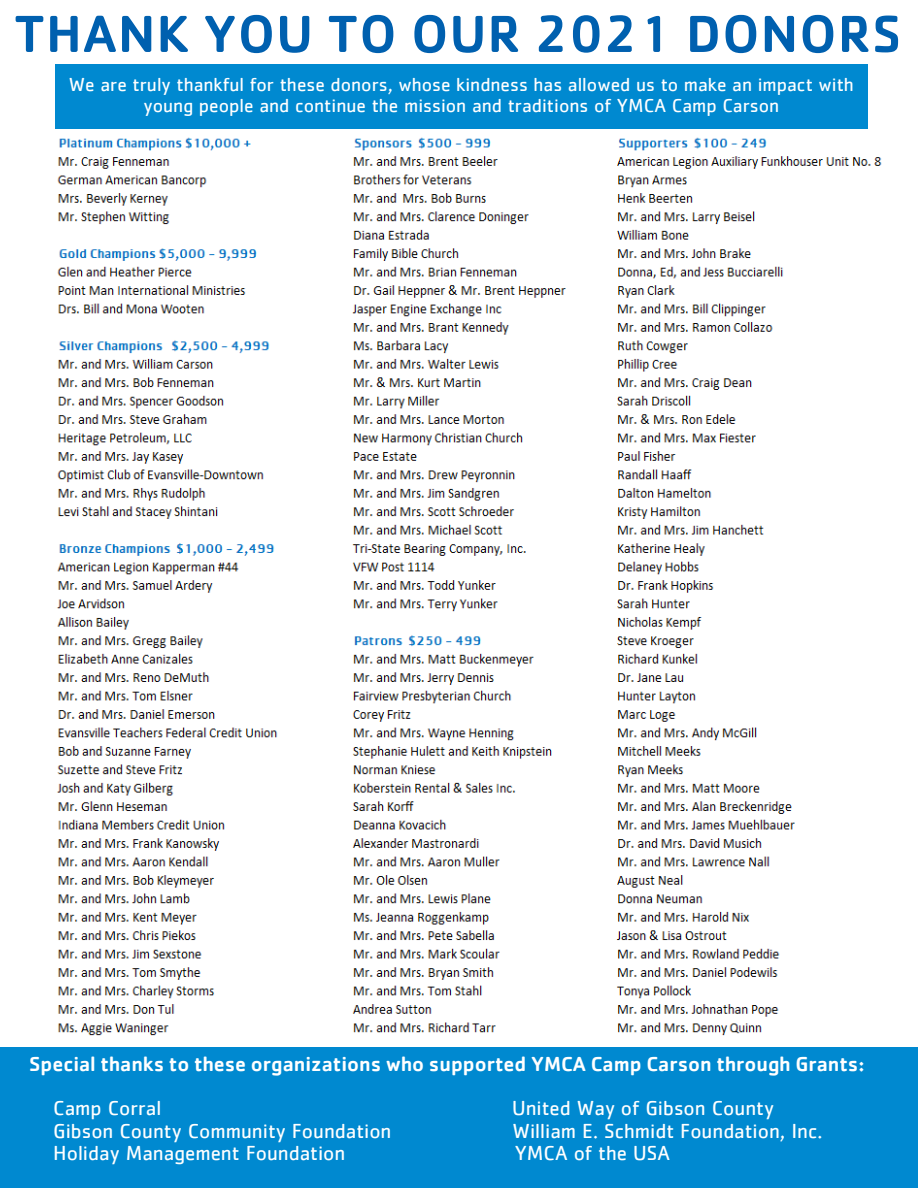
<style>
.page{position:relative;width:918px;height:1188px;background:#fff}
.page>*{position:absolute;margin:0;border:0;box-sizing:border-box;transform-origin:0 0}
.t1{font:500 54px "Cachet";letter-spacing:.02em;color:#0060af}
.t2{font:21px "Cachet";color:#fff}
.t3{font:500 21px "Cachet";color:#fff}
.t4{font:19.5px/21.3px "Cachet";color:#fff;text-align:center}
</style>
<div class="page">
<div style="left:56px;top:65px;width:812px;height:64px;background:#0089d0"></div>
<div style="left:0;top:1047px;width:918px;height:141px;background:#0089d0"></div>
<img style="left:56px;top:137px;width:826px;height:899px">
<p class="t1" style="left:14px;top:-1px;width:889px">THANK YOU TO OUR 2021 DONORS</p>
<p class="t4" style="left:69px;top:75px;width:787px">We are truly thankful for these donors, whose kindness has allowed us to make an impact with young people and continue the mission and traditions of YMCA Camp Carson</p>
<p class="t3" style="left:29px;top:1051px;width:837px">Special thanks to these organizations who supported YMCA Camp Carson through Grants:</p>
<p class="t2" style="left:53px;top:1099px;width:110px">Camp Corral</p>
<p class="t2" style="left:512px;top:1099px;width:263px">United Way of Gibson County</p>
<p class="t2" style="left:53px;top:1121px;width:340px">Gibson County Community Foundation</p>
<p class="t2" style="left:512px;top:1121px;width:311px">William E. Schmidt Foundation, Inc.</p>
<p class="t2" style="left:53px;top:1144px;width:294px">Holiday Management Foundation</p>
<p class="t2" style="left:515px;top:1144px;width:157px">YMCA of the USA</p>
</div>
